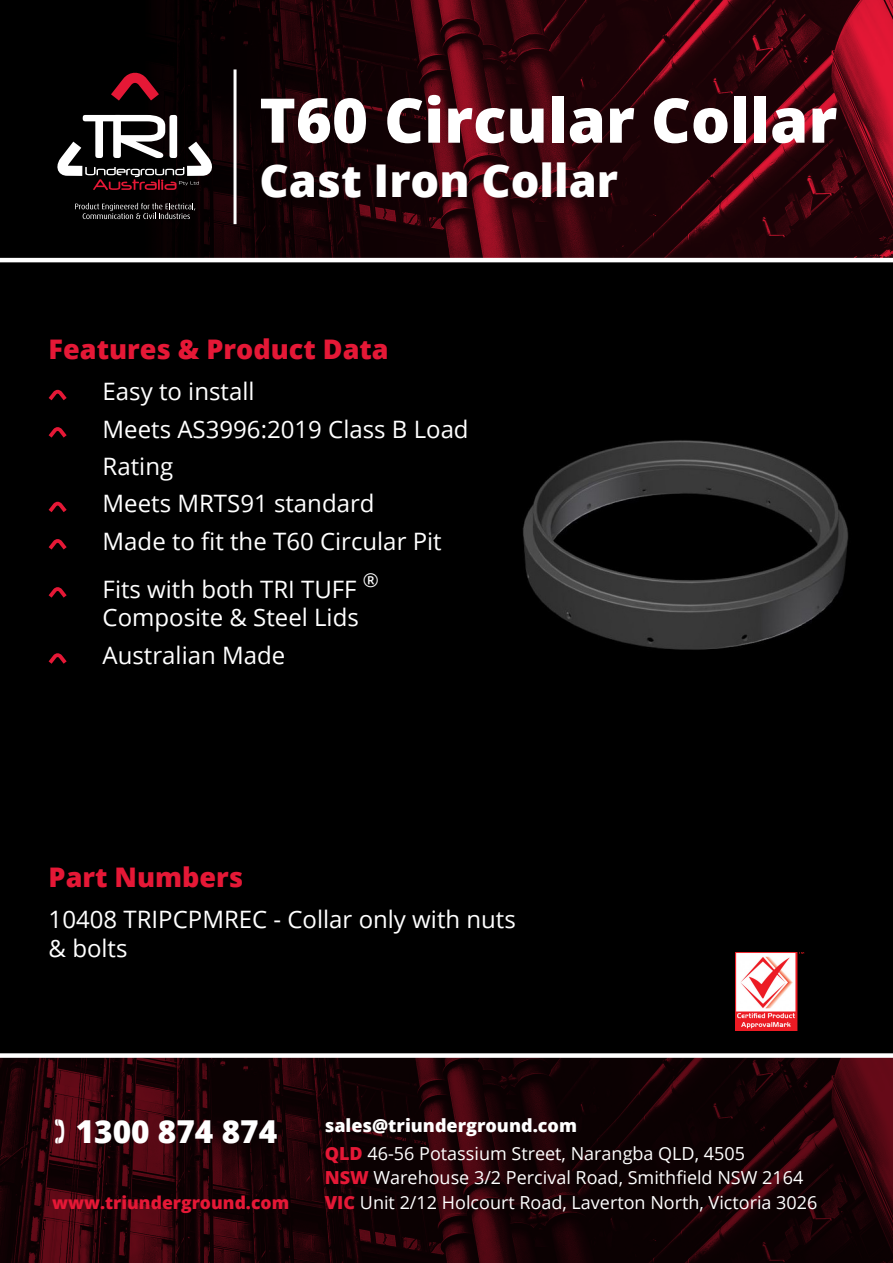
<style>
.page{position:relative;width:893px;height:1263px;background:#000}
.page>*{position:absolute;margin:0;border:0;box-sizing:border-box;transform-origin:0 0}
.t1{font:800 61.65px "Open Sans";color:#fff}
.t2{font:800 45.15px "Open Sans";color:#fff}
.t3{font:800 31.65px "Open Sans";color:#fff}
.t4{font:800 27px "Open Sans";color:#e51836}
.t5{font:24px/28.8px "Open Sans";color:#fff}
.t6{font:19.2px "Open Sans";color:#fff}
.t7{font:18px "Open Sans";color:#fff}
.t8{font:800 18px "Open Sans";color:#fff}
.t9{font:800 17.55px "Open Sans";color:#e51836}
.s1{font-weight:800;color:#e51836}
</style>
<div class="page">
<svg style="left:0;top:0;width:893px;height:258px"></svg>
<svg style="left:0;top:1058px;width:893px;height:205px;fill:#0f0103"></svg>
<hr style="left:234px;top:69px;width:3px;height:155px;background:#fff">
<hr style="left:0;top:258px;width:893px;height:4px;background:#fff">
<div style="left:0;top:1053px;width:893px;height:5px;background:#fff"></div>
<svg style="left:49px;top:390px;width:18px;height:10px"></svg>
<svg style="left:49px;top:427px;width:18px;height:11px"></svg>
<svg style="left:49px;top:502px;width:18px;height:10px"></svg>
<svg style="left:49px;top:539px;width:18px;height:10px"></svg>
<svg style="left:49px;top:587px;width:18px;height:11px"></svg>
<svg style="left:49px;top:653px;width:18px;height:11px"></svg>
<svg style="left:104px;top:70px;width:62px;height:38px"></svg>
<svg style="left:75px;top:203px;width:120px;height:16px"></svg>
<svg style="left:54px;top:115px;width:161px;height:75px"></svg>
<img style="left:523px;top:440px;width:326px;height:210px">
<img style="left:736px;top:952px;width:69px;height:79px">
<svg style="left:55px;top:1119px;width:9px;height:24px"></svg>
<p class="t1" style="left:259px;top:73px;width:579px">T60 Circular Collar</p>
<p class="t2" style="left:259px;top:146px;width:360px">Cast Iron Collar</p>
<p class="t4" style="left:49px;top:328px;width:342px">Features &amp; Product Data</p>
<p class="t5" style="left:103px;top:377px;width:153px">Easy to install</p>
<p class="t5" style="left:103px;top:414px;width:368px">Meets AS3996:2019 Class B Load</p>
<p class="t5" style="left:103px;top:451px;width:72px">Rating</p>
<p class="t5" style="left:103px;top:488px;width:273px">Meets MRTS91 standard</p>
<p class="t5" style="left:103px;top:526px;width:341px">Made to fit the T60 Circular Pit</p>
<p class="t5" style="left:103px;top:574px;width:256px">Fits with both TRI TUFF</p>
<p class="t6" style="left:363px;top:566px;width:18px">®</p>
<p class="t5" style="left:103px;top:603px;width:258px">Composite &amp; Steel Lids</p>
<p class="t5" style="left:103px;top:640px;width:184px">Australian Made</p>
<p class="t4" style="left:49px;top:856px;width:196px">Part Numbers</p>
<p class="t5" style="left:49px;top:905px;width:469px">10408 TRIPCPMREC - Collar only with nuts &amp; bolts</p>
<p class="t3" style="left:76px;top:1107px;width:203px">1300 874 874</p>
<p class="t9" style="left:52px;top:1189px;width:238px">www.triunderground.com</p>
<p class="t8" style="left:325px;top:1112px;width:254px">sales@triunderground.com</p>
<p class="t7" style="left:325px;top:1141px;width:422px"><span class="s1">QLD</span> 46-56 Potassium Street, Narangba QLD, 4505</p>
<p class="t7" style="left:325px;top:1165px;width:480px"><span class="s1">NSW</span> Warehouse 3/2 Percival Road, Smithfield NSW 2164</p>
<p class="t7" style="left:325px;top:1190px;width:494px"><span class="s1">VIC</span> Unit 2/12 Holcourt Road, Laverton North, Victoria 3026</p>
</div>
